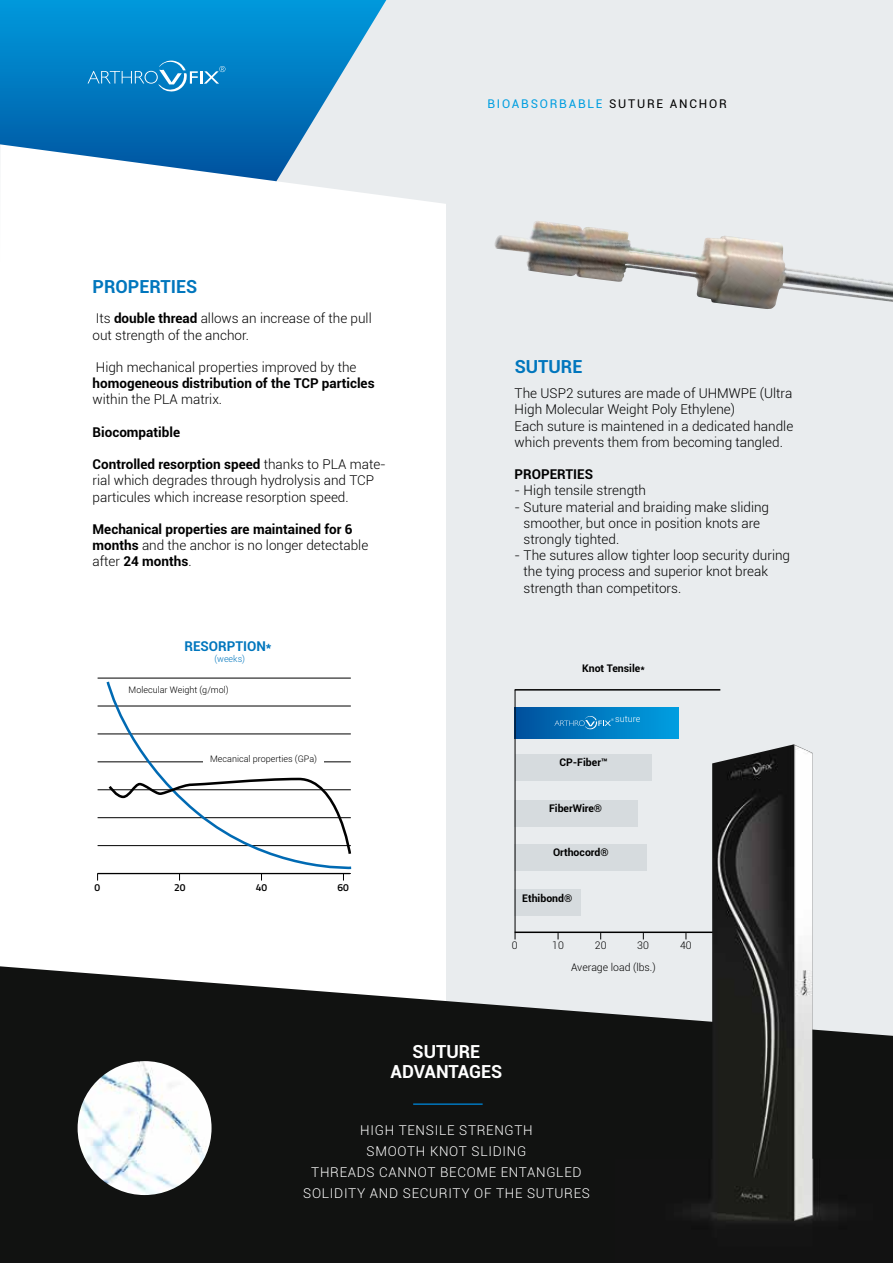
<style>
.page{position:relative;width:893px;height:1263px;background:#fff}
.page>*{position:absolute;margin:0;border:0;box-sizing:border-box;transform-origin:0 0}
.t1{font:700 18px/19.5px "Roboto";color:#fff;text-align:center}
.t2{font:700 18px "Roboto";color:#0076bd}
.t3{font:300 13.5px/16.2px "Roboto";color:#000}
.t4{font:700 13.5px/16.2px "Roboto";color:#000}
.t5{font:300 13.5px/21px "Roboto";letter-spacing:.05em;color:#fff;text-align:center}
.t6{font:700 13.5px "Roboto";color:#0076bd}
.t7{font:12px "Roboto";letter-spacing:.15em;color:#009ee0}
.t8{font:700 10.5px "Roboto";color:#000}
.t9{font:300 10.5px "Roboto";color:#000}
.t10{font:600 10.2px "Titillium Web";color:#000}
.t11{font:300 9px "Roboto";color:#000}
.t12{font:300 9px "Roboto";color:#0076bd}
.t13{font:300 9px "Roboto";color:#fff}
.s1{font-weight:700}
.s2{font-weight:300}
.s3{color:#000}
</style>
<div class="page">
<div style="left:446px;top:162px;width:447px;height:1101px;background:#e9ecee"></div>
<svg style="left:0;top:966px;width:614px;height:297px;background:#252625"></svg>
<img style="left:78px;top:1061px;width:134px;height:134px;border-radius:67px">
<hr style="left:98px;top:678px;width:253px;height:1px;background:#000">
<hr style="left:98px;top:706px;width:253px;height:1px;background:#000">
<hr style="left:98px;top:734px;width:253px;height:1px;background:#000">
<hr style="left:98px;top:761px;width:253px;height:1px;background:#000">
<hr style="left:98px;top:789px;width:253px;height:1px;background:#000">
<hr style="left:98px;top:817px;width:253px;height:1px;background:#000">
<hr style="left:98px;top:845px;width:253px;height:1px;background:#000">
<hr style="left:98px;top:873px;width:252px;height:1px;background:#000">
<svg style="left:105px;top:681px;width:247px;height:194px"></svg>
<svg style="left:107px;top:776px;width:245px;height:80px"></svg>
<div style="left:204px;top:756px;width:120px;height:17px;background:#fff"></div>
<div style="left:121px;top:686px;width:116px;height:17px;background:#fff"></div>
<hr style="left:515px;top:689px;width:205px;height:2px;background:#000">
<hr style="left:515px;top:931px;width:205px;height:2px;background:#000">
<div style="left:515px;top:708px;width:163px;height:30px;background:linear-gradient(to right,#00519d,#00a0e2)"></div>
<div style="left:515px;top:754px;width:137px;height:26px;background:#d6dbde"></div>
<div style="left:515px;top:800px;width:123px;height:27px;background:#d6dbde"></div>
<div style="left:515px;top:844px;width:132px;height:27px;background:#d6dbde"></div>
<div style="left:515px;top:889px;width:66px;height:26px;background:#d6dbde"></div>
<hr style="left:515px;top:690px;width:1px;height:249px;background:#000">
<hr style="left:413px;top:1103px;width:70px;height:2px;background:#0076bd">
<div style="left:275px;top:0;width:618px;height:204px;background:#e9ecee"></div>
<svg style="left:0;top:0;width:386px;height:181px;background:#3696cd"></svg>
<svg style="left:88px;top:61px;width:137px;height:31px;background:#218ecb"></svg>
<svg style="left:554px;top:716px;width:60px;height:14px"></svg>
<img style="left:614px;top:744px;width:279px;height:519px">
<img style="left:494px;top:221px;width:399px;height:88px">
<h1 class="t2" style="left:93px;top:276px;width:106px">PROPERTIES</h1>
<p class="t3" style="left:93px;top:311px;width:281px">Its <span class="s1">double thread</span> allows an increase of the pull out strength of the anchor.</p>
<p class="t3" style="left:96px;top:359px;width:262px">High mechanical properties improved by the</p>
<p class="t4" style="left:93px;top:375px;width:284px">homogeneous distribution of the TCP particles</p>
<p class="t3" style="left:93px;top:392px;width:131px">within the PLA matrix.</p>
<p class="t4" style="left:93px;top:424px;width:89px">Biocompatible</p>
<p class="t3" style="left:93px;top:456px;width:295px"><span class="s1">Controlled resorption speed</span> thanks to PLA mate&shy;rial which degrades through hydrolysis and TCP particules which increase resorption speed.</p>
<p class="t4" style="left:93px;top:521px;width:277px">Mechanical properties are maintained for 6 months <span class="s2">and the anchor is no longer detectable after</span> 24 months<span class="s2">.</span></p>
<p class="t6" style="left:184px;top:639px;width:89px">RESORPTION*</p>
<p class="t12" style="left:214px;top:654px;width:32px">(weeks)</p>
<p class="t11" style="left:129px;top:685px;width:102px">Molecular Weight (g/mol)</p>
<p class="t11" style="left:210px;top:754px;width:108px">Mecanical properties (GPa)</p>
<p class="t10" style="left:95px;top:879px;width:7px">0</p>
<p class="t10" style="left:174px;top:879px;width:13px">20</p>
<p class="t10" style="left:256px;top:879px;width:13px">40</p>
<p class="t10" style="left:338px;top:879px;width:13px">60</p>
<p class="t7" style="left:487px;top:97px;width:241px">BIOABSORBABLE <span class="s3">SUTURE ANCHOR</span></p>
<h1 class="t2" style="left:515px;top:357px;width:69px">SUTURE</h1>
<p class="t3" style="left:515px;top:385px;width:280px">The USP2 sutures are made of UHMWPE (Ultra High Molecular Weight Poly Ethylene)<br>Each suture is maintened in a dedicated handle which prevents them from becoming tangled.</p>
<p class="t4" style="left:515px;top:466px;width:80px">PROPERTIES</p>
<p class="t3" style="left:515px;top:483px;width:133px">- High tensile strength</p>
<p class="t3" style="left:524px;top:499px;width:247px;text-indent:-9px">- Suture material and braiding make sliding smoother, but once in position knots are strongly tighted.</p>
<p class="t3" style="left:524px;top:547px;width:268px;text-indent:-9px">- The sutures allow tighter loop security during the tying process and superior knot break strength than competitors.</p>
<p class="t8" style="left:582px;top:662px;width:64px">Knot Tensile*</p>
<p class="t13" style="left:615px;top:714px;width:27px">suture</p>
<p class="t8" style="left:559px;top:757px;width:50px">CP-Fiber™</p>
<p class="t8" style="left:549px;top:802px;width:55px">FiberWire®</p>
<p class="t8" style="left:553px;top:846px;width:57px">Orthocord®</p>
<p class="t8" style="left:522px;top:893px;width:52px">Ethibond®</p>
<p class="t9" style="left:512px;top:940px;width:7px">0</p>
<p class="t9" style="left:552px;top:940px;width:13px">10</p>
<p class="t9" style="left:595px;top:940px;width:13px">20</p>
<p class="t9" style="left:637px;top:940px;width:13px">30</p>
<p class="t9" style="left:680px;top:940px;width:13px">40</p>
<p class="t9" style="left:571px;top:961px;width:86px">Average load (lbs.)</p>
<h1 class="t1" style="left:391px;top:1042px;width:113px">SUTURE<br>ADVANTAGES</h1>
<p class="t5" style="left:303px;top:1120px;width:288px">HIGH TENSILE STRENGTH<br>SMOOTH KNOT SLIDING<br>THREADS CANNOT BECOME ENTANGLED<br>SOLIDITY AND SECURITY OF THE SUTURES</p>
</div>
